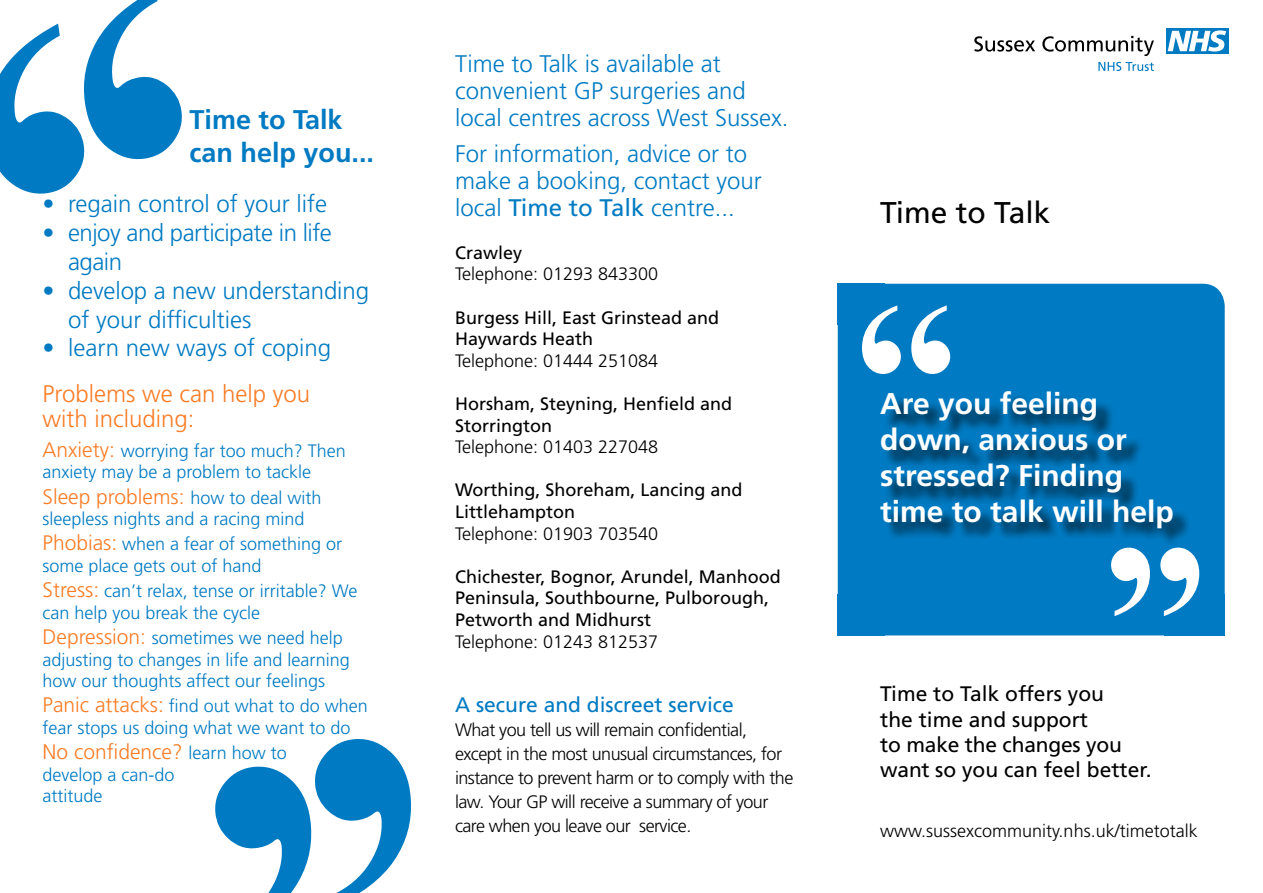
<style>
.page{position:relative;width:1263px;height:893px;background:#fff}
.page>*{position:absolute;margin:0;border:0;box-sizing:border-box;transform-origin:0 0}
.t1{font:700 210px "Times New Roman";color:#fff}
.t2{font:700 30px/36px "Frutiger LT Std";color:#fff}
.t3{font:30px "Frutiger LT Std";color:#000}
.t4{font:700 27px/32.4px "Frutiger LT Std";color:#007ac2}
.t5{font:300 24px/27px "Frutiger LT Std";color:#007ac2}
.t6{font:300 24px/25.5px "Frutiger LT Std";color:#fa7c25}
.t7{font:300 24px/28.8px "Frutiger LT Std";letter-spacing:-.02em;color:#007ac2}
.t8{font:21px/25.2px "Frutiger LT Std";color:#000}
.t9{font:300 21px "Frutiger LT Std";color:#fa7c25}
.t10{font:21px "Frutiger LT Std";color:#007ac2}
.t11{font:300 18px/21.6px "Frutiger LT Std";color:#007ac2}
.t12{font:18px/21.6px "Frutiger LT Std";color:#000}
.t13{font:300 18px/24px "Frutiger LT Std";letter-spacing:-.03em;color:#000}
.t14{font:300 18px "Frutiger LT Std";color:#000}
.t15{font:18px "Frutiger";color:#000}
.s1{font-size:21px;color:#fa7c25}
.s2{font-size:18px;color:#007ac2}
.s3{font-weight:400}
</style>
<div class="page">
<div style="left:838px;top:284px;width:387px;height:351px;background:#007ac2;border-radius:22px"></div>
<div style="left:1164px;top:594px;width:61px;height:41px;background:#007ac2"></div>
<div style="left:838px;top:594px;width:47px;height:41px;background:#007ac2"></div>
<div style="left:838px;top:284px;width:47px;height:41px;background:#007ac2"></div>
<div style="left:884px;top:394px;width:307px;height:153px;background:#000;opacity:.75"></div>
<svg style="left:974px;top:36px;width:61px;height:16px"></svg>
<svg style="left:1042px;top:36px;width:112px;height:20px"></svg>
<div style="left:1166px;top:28px;width:62px;height:26px;background:#007ac2"></div>
<svg style="left:1168px;top:30px;width:58px;height:22px"></svg>
<svg style="left:1098px;top:62px;width:56px;height:9px"></svg>
<h3 class="t4" style="left:190px;top:104px;width:186px">Time to Talk can help you...</h3>
<h3 class="t5" style="left:43px;top:191px;width:286px">• regain control of your life</h3>
<h3 class="t7" style="left:68px;top:219px;width:265px;text-indent:-25px">• enjoy and participate in life again</h3>
<h3 class="t5" style="left:68px;top:276px;width:302px;line-height:28.8px;text-indent:-25px">• develop a new understanding of your difficulties</h3>
<h3 class="t5" style="left:43px;top:335px;width:290px">• learn new ways of coping</h3>
<h3 class="t6" style="left:43px;top:381px;width:269px">Problems we can help you with including:</h3>
<p class="t11" style="left:43px;top:440px;width:305px"><span class="s1">Anxiety:</span> worrying far too much? Then anxiety may be a problem to tackle</p>
<p class="t9" style="left:43px;top:484px;width:280px">Sleep problems: <span class="s2">how to deal with</span></p>
<p class="t11" style="left:43px;top:507px;width:301px;line-height:25.2px">sleepless nights and a racing mind<br><span class="s1">Phobias:</span> when a fear of something or</p>
<p class="t11" style="left:43px;top:553px;width:316px;line-height:25.2px">some place gets out of hand<br><span class="s1">Stress:</span> can’t relax, tense or irritable? We</p>
<p class="t11" style="left:43px;top:600px;width:302px;line-height:25.2px">can help you break the cycle<br><span class="s1">Depression:</span> sometimes we need help</p>
<p class="t11" style="left:43px;top:649px;width:309px">adjusting to changes in life and learning how our thoughts affect our feelings</p>
<p class="t11" style="left:43px;top:696px;width:327px"><span class="s1">Panic attacks:</span> find out what to do when fear stops us doing what we want to do</p>
<p class="t9" style="left:43px;top:740px;width:246px">No confidence? <span class="s2">learn how to</span></p>
<p class="t11" style="left:43px;top:764px;width:134px">develop a can-do attitude</p>
<h3 class="t5" style="left:455px;top:51px;width:335px">Time to Talk is available at convenient GP surgeries and local centres across West Sussex.</h3>
<h3 class="t5" style="left:455px;top:140px;width:308px">For information, advice or to make a booking, contact your local <span class="s3">Time to Talk</span> centre...</h3>
<p class="t15" style="left:455px;top:242px;width:69px">Crawley</p>
<p class="t14" style="left:455px;top:264px;width:205px">Telephone: 01293 843300</p>
<p class="t12" style="left:455px;top:307px;width:266px">Burgess Hill, East Grinstead and<br>Haywards Heath</p>
<p class="t14" style="left:455px;top:350px;width:205px">Telephone: 01444 251084</p>
<p class="t12" style="left:455px;top:393px;width:279px">Horsham, Steyning, Henfield and<br>Storrington</p>
<p class="t14" style="left:455px;top:437px;width:205px">Telephone: 01403 227048</p>
<p class="t12" style="left:455px;top:479px;width:289px">Worthing, Shoreham, Lancing and<br>Littlehampton</p>
<p class="t14" style="left:455px;top:523px;width:205px">Telephone: 01903 703540</p>
<p class="t12" style="left:455px;top:566px;width:327px">Chichester, Bognor, Arundel, Manhood<br>Peninsula, Southbourne, Pulborough,<br>Petworth and Midhurst</p>
<p class="t14" style="left:455px;top:631px;width:205px">Telephone: 01243 812537</p>
<p class="t10" style="left:455px;top:692px;width:280px">A secure and discreet service</p>
<p class="t13" style="left:455px;top:718px;width:340px">What you tell us will remain confidential, except in the most unusual circumstances, for instance to prevent harm or to comply with the law. Your GP will receive a summary of your care when you leave our service.</p>
<h2 class="t3" style="left:880px;top:195px;width:172px">Time to Talk</h2>
<h1 class="t1" style="left:854px;top:232px;width:106px">“</h1>
<h2 class="t2" style="left:880px;top:386px;width:295px">Are you feeling down, anxious or stressed? Finding time to talk will help</h2>
<h1 class="t1" style="left:1102px;top:474px;width:106px">”</h1>
<p class="t8" style="left:880px;top:682px;width:273px">Time to Talk offers you<br>the time and support<br>to make the changes you want so you can feel better.</p>
<p class="t14" style="left:880px;top:821px;width:319px">www.sussexcommunity.nhs.uk/timetotalk</p>
</div>
